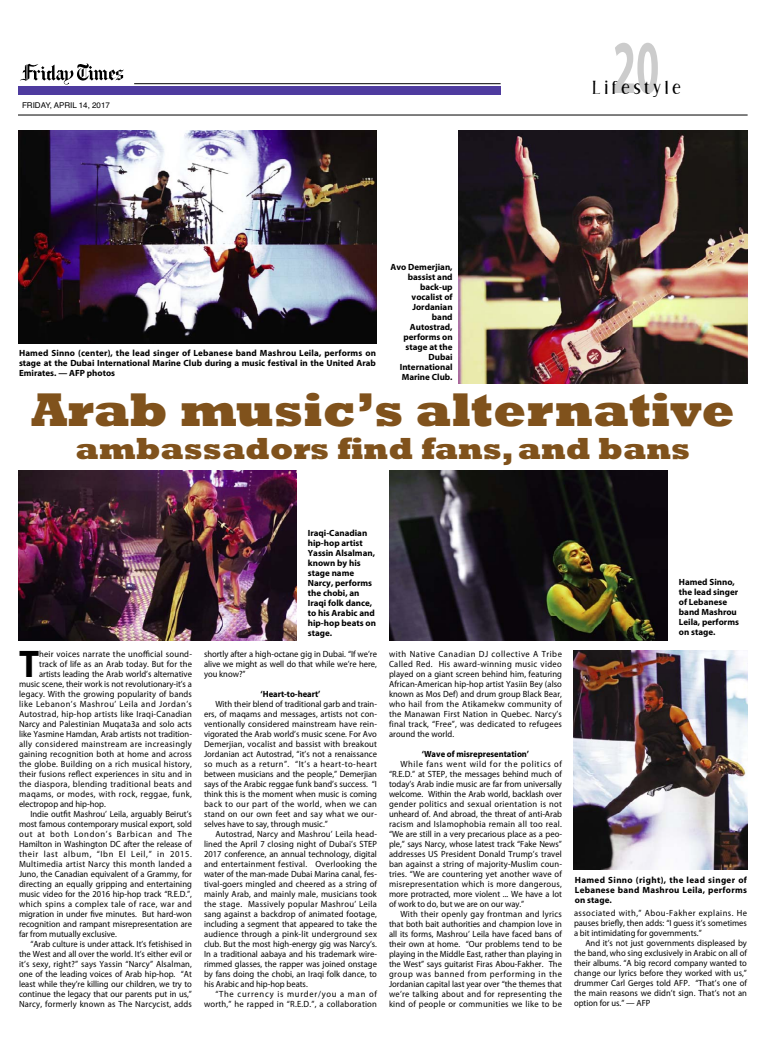
<style>
.page{position:relative;width:766px;height:1049px;background:#fff}
.page>*{position:absolute;margin:0;border:0;box-sizing:border-box;transform-origin:0 0}
.t1{font:800 48px "Rockwell";color:#80521c}
.t2{font:700 38.7px "Myriad Pro";color:#000;scale:.95 1}
.t3{font:800 31px "Rockwell";color:#80521c}
.t4{font:18px "Effloresce Antique";letter-spacing:.205em;color:#000}
.t5{font:9px/10px "Myriad Pro";letter-spacing:.01em;color:#000;text-align:justify;scale:.95 1}
.t6{font:700 9px/10px "Myriad Pro";color:#000;text-align:justify}
.t7{font:9px "Myriad Pro";letter-spacing:.04em;color:#000;scale:.95 1}
.t8{font:9px "Myriad Pro";letter-spacing:.03em;color:#000;scale:.95 1}
.t9{font:9px "Myriad Pro";letter-spacing:.075em;color:#000;scale:.95 1}
.t10{font:700 9px "Myriad Pro";color:#000;scale:.95 1}
.t11{font:9px "Myriad Pro";letter-spacing:.055em;color:#000;scale:.95 1}
.t12{font:9px "Myriad Pro";letter-spacing:.035em;color:#000;scale:.95 1}
.t13{font:9px "Myriad Pro";letter-spacing:.045em;color:#000;scale:.95 1}
.t14{font:8px "Helvetica";color:#000}
</style>
<div class="page">
<svg style="left:614px;top:43px;width:43px;height:51px"></svg>
<div style="left:18px;top:87px;width:482px;height:8px;background:#4e3b9f"></div>
<hr style="left:134px;top:83px;width:366px;height:1px;background:#000">
<svg style="left:20px;top:63px;width:104px;height:21px"></svg>
<hr style="left:18px;top:115px;width:729px;height:1px;background:#000">
<img style="left:18px;top:130px;width:359px;height:214px">
<img style="left:458px;top:130px;width:289px;height:254px">
<img style="left:18px;top:470px;width:279px;height:171px">
<img style="left:389px;top:470px;width:278px;height:171px">
<img style="left:573px;top:650px;width:174px;height:219px">
<p class="t14" style="left:22px;top:102px;width:89px">FRIDAY, APRIL 14, 2017</p>
<p class="t6" style="left:19px;top:349px;width:358px">Hamed Sinno (center), the lead singer of Lebanese band Mashrou Leila, performs on stage at the Dubai International Marine Club during a music festival in the United Arab Emirates. — AFP photos</p>
<p class="t6" style="left:390px;top:263px;width:64px;text-align:right">Avo Demerjian, bassist and back-up vocalist of<br>Jordanian band<br>Autostrad, performs on stage at the<br>Dubai<br>International<br>Marine Club.</p>
<h3 class="t4" style="left:592px;top:78px;width:90px">Lifestyle</h3>
<h1 class="t1" style="left:31px;top:393px;width:705px">Arab music’s alternative</h1>
<h3 class="t3" style="left:76px;top:437px;width:616px">ambassadors find fans, and bans</h3>
<h2 class="t2" style="left:19px;top:649px;width:23px">T</h2>
<p class="t5" style="left:39px;top:650px;width:162px">heir voices narrate the unofficial sound-</p>
<p class="t5" style="left:39px;top:660px;width:162px">track of life as an Arab today. But for the</p>
<p class="t5" style="left:39px;top:670px;width:162px">artists leading the Arab world’s alternative</p>
<p class="t5" style="left:19px;top:680px;width:183px">music scene, their work is not revolutionary-it’s a</p>
<p class="t5" style="left:19px;top:690px;width:183px">legacy. With the growing popularity of bands</p>
<p class="t11" style="left:19px;top:701px;width:183px">like Lebanon’s Mashrou’ Leila and Jordan’s</p>
<p class="t8" style="left:19px;top:711px;width:183px">Autostrad, hip-hop artists like Iraqi-Canadian</p>
<p class="t5" style="left:19px;top:720px;width:183px">Narcy and Palestinian Muqata3a and solo acts</p>
<p class="t5" style="left:19px;top:730px;width:183px">like Yasmine Hamdan, Arab artists not tradition-</p>
<p class="t7" style="left:19px;top:741px;width:183px">ally considered mainstream are increasingly</p>
<p class="t5" style="left:19px;top:750px;width:183px">gaining recognition both at home and across</p>
<p class="t8" style="left:19px;top:761px;width:183px">the globe. Building on a rich musical history,</p>
<p class="t5" style="left:19px;top:770px;width:183px">their fusions reflect experiences in situ and in</p>
<p class="t7" style="left:19px;top:781px;width:183px">the diaspora, blending traditional beats and</p>
<p class="t13" style="left:19px;top:791px;width:183px">maqams, or modes, with rock, reggae, funk,</p>
<p class="t5" style="left:19px;top:800px;width:93px">electropop and hip-hop.</p>
<p class="t5" style="left:30px;top:810px;width:172px">Indie outfit Mashrou’ Leila, arguably Beirut’s</p>
<p class="t5" style="left:19px;top:820px;width:183px">most famous contemporary musical export, sold</p>
<p class="t9" style="left:19px;top:831px;width:183px">out at both London’s Barbican and The</p>
<p class="t5" style="left:19px;top:840px;width:183px">Hamilton in Washington DC after the release of</p>
<p class="t9" style="left:19px;top:851px;width:183px">their last album, “Ibn El Leil,” in 2015.</p>
<p class="t12" style="left:19px;top:861px;width:183px">Multimedia artist Narcy this month landed a</p>
<p class="t5" style="left:19px;top:870px;width:183px">Juno, the Canadian equivalent of a Grammy, for</p>
<p class="t5" style="left:19px;top:880px;width:183px">directing an equally gripping and entertaining</p>
<p class="t5" style="left:19px;top:890px;width:183px">music video for the 2016 hip-hop track “R.E.D.”,</p>
<p class="t7" style="left:19px;top:901px;width:183px">which spins a complex tale of race, war and</p>
<p class="t5" style="left:19px;top:910px;width:183px">migration in under five minutes. But hard-won</p>
<p class="t5" style="left:19px;top:920px;width:183px">recognition and rampant misrepresentation are</p>
<p class="t5" style="left:19px;top:930px;width:105px">far from mutually exclusive.</p>
<p class="t5" style="left:30px;top:940px;width:171px">“Arab culture is under attack. It’s fetishised in</p>
<p class="t5" style="left:19px;top:950px;width:183px">the West and all over the world. It’s either evil or</p>
<p class="t5" style="left:19px;top:960px;width:183px">it’s sexy, right?” says Yassin “Narcy” Alsalman,</p>
<p class="t5" style="left:19px;top:970px;width:183px">one of the leading voices of Arab hip-hop. “At</p>
<p class="t5" style="left:19px;top:980px;width:183px">least while they’re killing our children, we try to</p>
<p class="t5" style="left:19px;top:990px;width:183px">continue the legacy that our parents put in us,”</p>
<p class="t5" style="left:19px;top:1000px;width:183px">Narcy, formerly known as The Narcycist, adds</p>
<p class="t6" style="left:308px;top:529px;width:70px;text-align:left">Iraqi-Canadian hip-hop artist<br>Yassin Alsalman, known by his stage name<br>Narcy, performs the chobi, an<br>Iraqi folk dance, to his Arabic and hip-hop beats on stage.</p>
<p class="t5" style="left:204px;top:650px;width:183px">shortly after a high-octane gig in Dubai. “If we’re alive we might as well do that while we’re here, you know?”</p>
<p class="t10" style="left:260px;top:690px;width:64px">‘Heart-to-heart’</p>
<p class="t5" style="left:204px;top:700px;width:183px;text-indent:11px">With their blend of traditional garb and train&shy;ers, of maqams and messages, artists not con&shy;ventionally considered mainstream have rein&shy;vigorated the Arab world’s music scene. For Avo Demerjian, vocalist and bassist with breakout Jordanian act Autostrad, “it’s not a renaissance so much as a return”. “It’s a heart-to-heart between musicians and the people,” Demerjian says of the Arabic reggae funk band’s success. “I think this is the moment when music is coming back to our part of the world, when we can stand on our own feet and say what we our&shy;selves have to say, through music.”</p>
<p class="t5" style="left:204px;top:830px;width:183px;text-indent:11px">Autostrad, Narcy and Mashrou’ Leila head&shy;lined the April 7 closing night of Dubai’s STEP 2017 conference, an annual technology, digital and entertainment festival. Overlooking the water of the man-made Dubai Marina canal, fes&shy;tival-goers mingled and cheered as a string of mainly Arab, and mainly male, musicians took the stage. Massively popular Mashrou’ Leila sang against a backdrop of animated footage, including a segment that appeared to take the audience through a pink-lit underground sex club. But the most high-energy gig was Narcy’s.<br>In a traditional aabaya and his trademark wire&shy;rimmed glasses, the rapper was joined onstage by fans doing the chobi, an Iraqi folk dance, to his Arabic and hip-hop beats.</p>
<p class="t5" style="left:204px;top:990px;width:183px;text-align:right">“The currency is murder/you a man of worth,” he rapped in “R.E.D.”, a collaboration</p>
<p class="t6" style="left:678px;top:578px;width:62px;text-align:left">Hamed Sinno, the lead singer of Lebanese band Mashrou<br>Leila, performs on stage.</p>
<p class="t5" style="left:389px;top:650px;width:183px">with Native Canadian DJ collective A Tribe Called Red. His award-winning music video played on a giant screen behind him, featuring African-American hip-hop artist Yasiin Bey (also known as Mos Def) and drum group Black Bear, who hail from the Atikamekw community of the Manawan First Nation in Quebec. Narcy’s final track, “Free”, was dedicated to refugees around the world.</p>
<p class="t10" style="left:421px;top:750px;width:114px">‘Wave of misrepresentation’</p>
<p class="t5" style="left:389px;top:760px;width:183px;text-indent:11px">While fans went wild for the politics of “R.E.D.” at STEP, the messages behind much of today’s Arab indie music are far from universally welcome. Within the Arab world, backlash over gender politics and sexual orientation is not unheard of. And abroad, the threat of anti-Arab racism and Islamophobia remain all too real. “We are still in a very precarious place as a peo&shy;ple,” says Narcy, whose latest track “Fake News” addresses US President Donald Trump’s travel ban against a string of majority-Muslim coun&shy;tries. “We are countering yet another wave of misrepresentation which is more dangerous, more protracted, more violent ... We have a lot of work to do, but we are on our way.”</p>
<p class="t5" style="left:389px;top:910px;width:183px;text-indent:11px">With their openly gay frontman and lyrics that both bait authorities and champion love in all its forms, Mashrou’ Leila have faced bans of their own at home. “Our problems tend to be playing in the Middle East, rather than playing in the West” says guitarist Firas Abou-Fakher. The group was banned from performing in the Jordanian capital last year over “the themes that we’re talking about and for representing the kind of people or communities we like to be</p>
<p class="t5" style="left:574px;top:909px;width:183px">associated with,” Abou-Fakher explains. He pauses briefly, then adds: “I guess it’s sometimes a bit intimidating for governments.”</p>
<p class="t6" style="left:574px;top:875px;width:174px">Hamed Sinno (right), the lead singer of Lebanese band Mashrou Leila, performs on stage.</p>
<p class="t5" style="left:574px;top:939px;width:183px;text-indent:11px">And it’s not just governments displeased by the band, who sing exclusively in Arabic on all of their albums. “A big record company wanted to change our lyrics before they worked with us,” drummer Carl Gerges told AFP. “That’s one of the main reasons we didn’t sign. That’s not an option for us.” — AFP</p>
</div>
